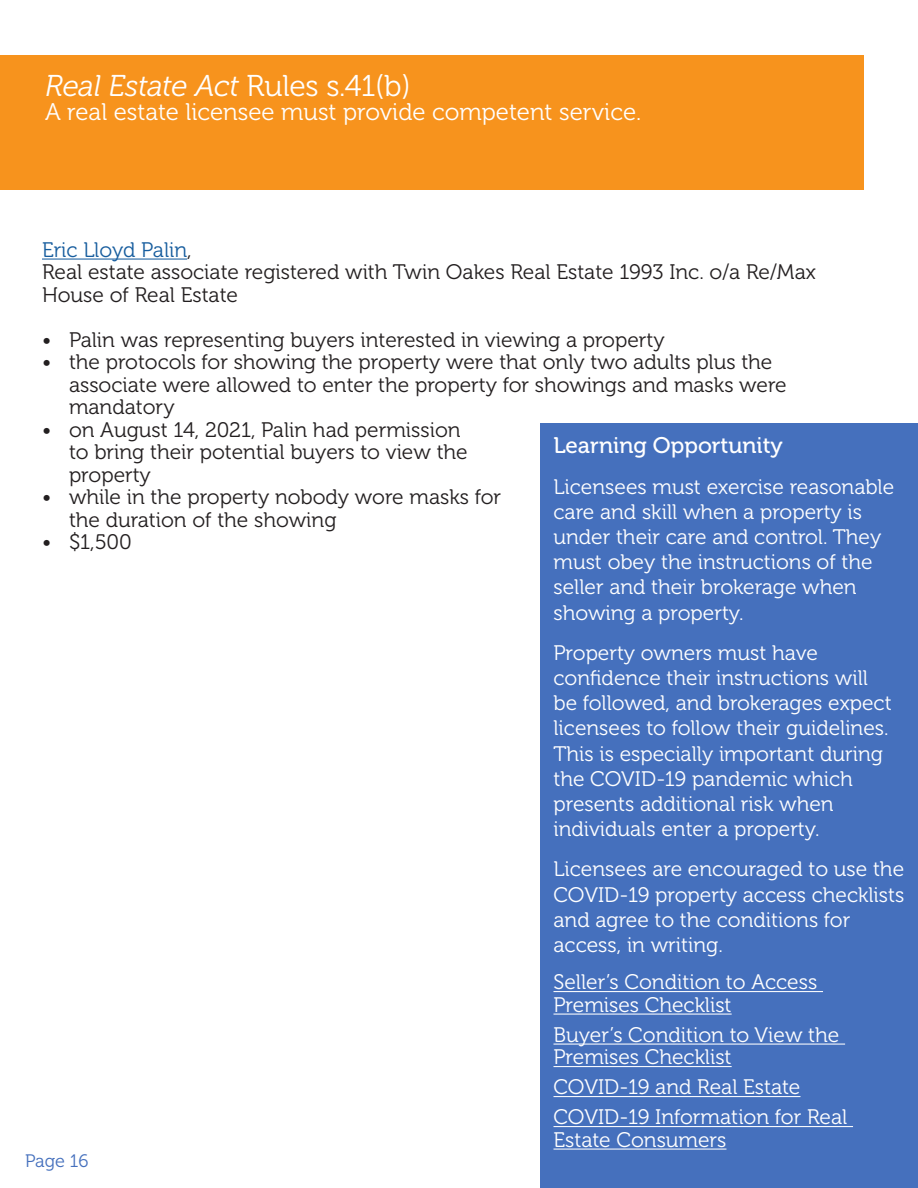
<style>
.page{position:relative;width:918px;height:1188px;background:#fff}
.page>*{position:absolute;margin:0;border:0;box-sizing:border-box;transform-origin:0 0}
.Heading_1{font:italic 30px "Museo 300";letter-spacing:-.01em;color:#fff}
.Heading_1-2{font:24px "Museo 300";color:#fff}
.Heading_2{font:22.5px "Museo 500";color:#fff}
.Heading_2-2{font:21px/25.2px "Museo 300";color:#fff}
.bullets{font:21px/22.5px "Museo 300";color:#231f20}
.Learning_Opportunity{font:21px/22.5px "Museo 300";color:#fff}
.bullets-2{font:21px "Museo 300";color:#175d9e}
.t1{font:18px "Museo 300";letter-spacing:-.005em;color:#4570bd}
.s1{font-style:normal}
.s2{color:#231f20}
</style>
<div class="page">
<div style="left:0;top:56px;width:864px;height:134px;background:#f7931d"></div>
<hr style="left:42px;top:259px;width:145px;height:1px;background:#175d9e">
<div style="left:540px;top:423px;width:378px;height:765px;background:#4570bd"></div>
<hr style="left:554px;top:991px;width:269px;height:1px;background:#fff">
<hr style="left:554px;top:1014px;width:178px;height:1px;background:#fff">
<hr style="left:554px;top:1044px;width:291px;height:1px;background:#fff">
<hr style="left:554px;top:1066px;width:178px;height:1px;background:#fff">
<hr style="left:554px;top:1096px;width:246px;height:1px;background:#fff">
<hr style="left:554px;top:1126px;width:299px;height:1px;background:#fff">
<hr style="left:554px;top:1149px;width:172px;height:1px;background:#fff">
<p class="Heading_1" style="left:45px;top:69px;width:367px">Real Estate Act <span class="s1">Rules s.41(b)</span></p>
<p class="Heading_1-2" style="left:45px;top:99px;width:598px">A real estate licensee must provide competent service.</p>
<p class="bullets-2" style="left:42px;top:238px;width:151px">Eric Lloyd Palin<span class="s2">,</span></p>
<p class="bullets" style="left:42px;top:261px;width:775px">Real estate associate registered with Twin Oakes Real Estate 1993 Inc. o/a Re/Max<br>House of Real Estate</p>
<p class="bullets" style="left:42px;top:329px;width:624px">• Palin was representing buyers interested in viewing a property</p>
<p class="bullets" style="left:69px;top:351px;width:719px;text-indent:-27px">• the protocols for showing the property were that only two adults plus the associate were allowed to enter the property for showings and masks were mandatory</p>
<p class="bullets" style="left:69px;top:419px;width:400px;text-indent:-27px">• on August 14, 2021, Palin had permission to bring their potential buyers to view the property</p>
<p class="bullets" style="left:69px;top:486px;width:434px;text-indent:-27px">• while in the property nobody wore masks for the duration of the showing</p>
<p class="bullets" style="left:42px;top:531px;width:91px">• $1,500</p>
<p class="Heading_2" style="left:554px;top:433px;width:231px">Learning Opportunity</p>
<p class="Heading_2-2" style="left:554px;top:474px;width:342px">Licensees must exercise reasonable care and skill when a property is under their care and control. They must obey the instructions of the seller and their brokerage when showing a property.</p>
<p class="Heading_2-2" style="left:554px;top:640px;width:340px">Property owners must have confidence their instructions will be followed, and brokerages expect licensees to follow their guidelines.<br>This is especially important during the COVID-19 pandemic which presents additional risk when individuals enter a property.</p>
<p class="Heading_2-2" style="left:554px;top:857px;width:352px">Licensees are encouraged to use the<br>COVID-19 property access checklists and agree to the conditions for access, in writing.</p>
<p class="Learning_Opportunity" style="left:554px;top:971px;width:265px">Seller’s Condition to Access<br>Premises Checklist</p>
<p class="Learning_Opportunity" style="left:554px;top:1024px;width:287px">Buyer’s Condition to View the<br>Premises Checklist</p>
<p class="Learning_Opportunity" style="left:554px;top:1076px;width:248px">COVID-19 and Real Estate</p>
<p class="Learning_Opportunity" style="left:554px;top:1106px;width:295px">COVID-19 Information for Real<br>Estate Consumers</p>
<p class="t1" style="left:25px;top:1151px;width:65px">Page 16</p>
</div>
